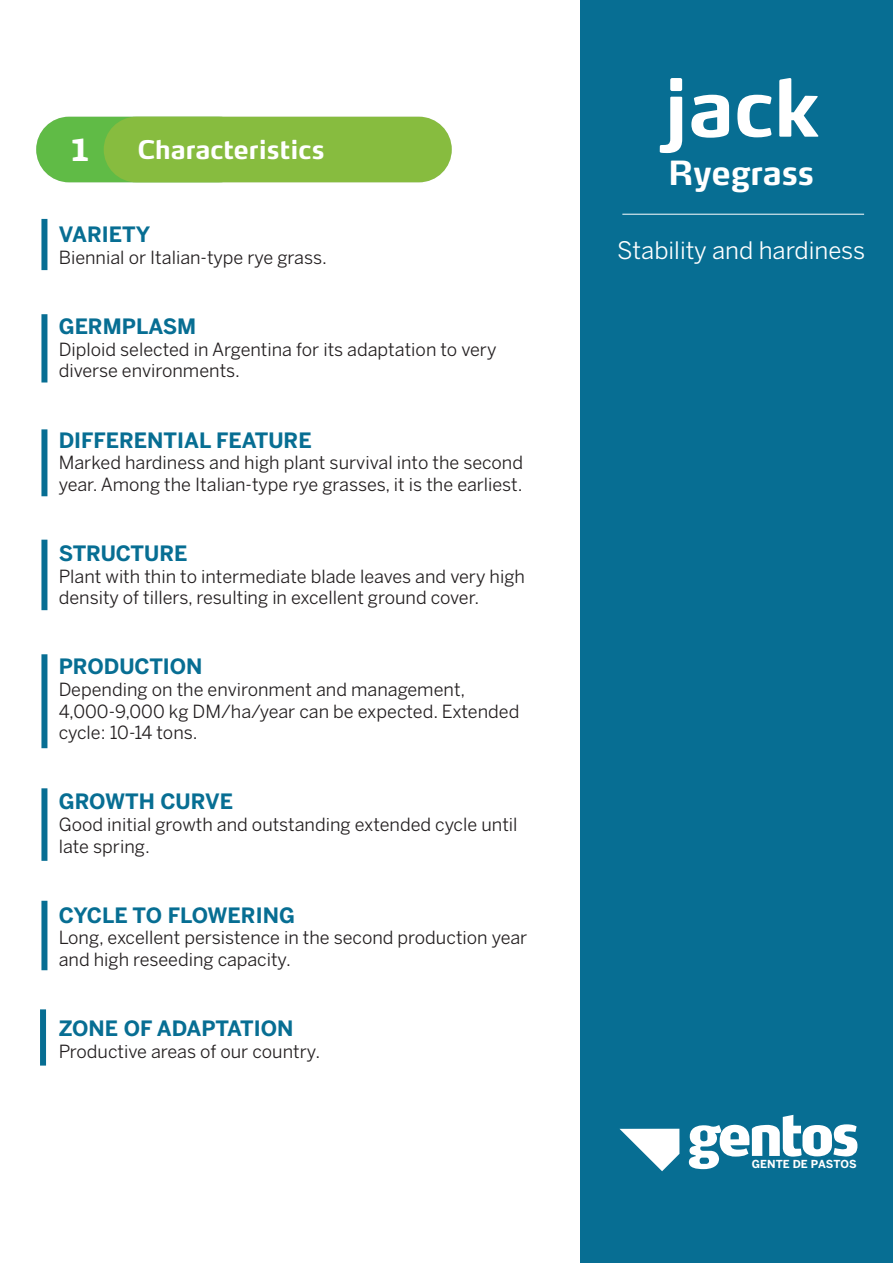
<style>
.page{position:relative;width:893px;height:1263px;background:#fff}
.page>*{position:absolute;margin:0;border:0;box-sizing:border-box;transform-origin:0 0}
.t1{font:700 78px "Max";color:#fff}
.t2{font:700 33px "Max";color:#fff}
.t3{font:800 condensed 30px "Max Web W03";color:#fff}
.t4{font:700 25.5px "Max";color:#fff}
.t5{font:24px "Benton Sans";color:#fff}
.t6{font:700 21px "Benton Sans";color:#076e93}
.t7{font:18px/21.6px "Benton Sans";color:#231f20}
.t8{font:700 10.95px "Benton Sans";color:#fff}
</style>
<div class="page">
<div style="left:581px;top:0;width:312px;height:1263px;background:#076e93"></div>
<hr style="left:622px;top:214px;width:242px;height:1px;background:#fff">
<svg style="left:619px;top:1129px;width:60px;height:42px"></svg>
<svg style="left:689px;top:1115px;width:168px;height:54px"></svg>
<div style="left:41px;top:219px;width:6px;height:51px;background:#076e93"></div>
<div style="left:41px;top:314px;width:6px;height:68px;background:#076e93"></div>
<div style="left:41px;top:429px;width:6px;height:67px;background:#076e93"></div>
<div style="left:41px;top:540px;width:6px;height:70px;background:#076e93"></div>
<div style="left:41px;top:654px;width:6px;height:94px;background:#076e93"></div>
<div style="left:41px;top:788px;width:6px;height:73px;background:#076e93"></div>
<div style="left:41px;top:901px;width:6px;height:69px;background:#076e93"></div>
<div style="left:36px;top:117px;width:215px;height:65px;background:#60bb46;border-radius:33px"></div>
<div style="left:104px;top:117px;width:348px;height:65px;background:#87bc3f;border-radius:33px"></div>
<div style="left:40px;top:1009px;width:6px;height:56px;background:#076e93"></div>
<h3 class="t3" style="left:70px;top:130px;width:22px">1</h3>
<h3 class="t4" style="left:138px;top:133px;width:188px">Characteristics</h3>
<p class="t6" style="left:59px;top:222px;width:93px">VARIETY</p>
<p class="t7" style="left:59px;top:246px;width:270px">Biennial or Italian-type rye grass.</p>
<p class="t6" style="left:59px;top:314px;width:139px">GERMPLASM</p>
<p class="t7" style="left:59px;top:338px;width:439px">Diploid selected in Argentina for its adaptation to very diverse environments.</p>
<p class="t6" style="left:59px;top:427px;width:255px">DIFFERENTIAL FEATURE</p>
<p class="t7" style="left:59px;top:452px;width:466px">Marked hardiness and high plant survival into the second year. Among the Italian-type rye grasses, it is the earliest.</p>
<p class="t6" style="left:59px;top:541px;width:130px">STRUCTURE</p>
<p class="t7" style="left:59px;top:565px;width:468px">Plant with thin to intermediate blade leaves and very high density of tillers, resulting in excellent ground cover.</p>
<p class="t6" style="left:59px;top:654px;width:145px">PRODUCTION</p>
<p class="t7" style="left:59px;top:678px;width:462px">Depending on the environment and management,<br>4,000-9,000 kg DM/ha/year can be expected. Extended cycle: 10-14 tons.</p>
<p class="t6" style="left:59px;top:789px;width:176px">GROWTH CURVE</p>
<p class="t7" style="left:59px;top:813px;width:460px">Good initial growth and outstanding extended cycle until late spring.</p>
<p class="t6" style="left:59px;top:903px;width:238px">CYCLE TO FLOWERING</p>
<p class="t7" style="left:59px;top:927px;width:470px">Long, excellent persistence in the second production year and high reseeding capacity.</p>
<p class="t6" style="left:59px;top:1016px;width:236px">ZONE OF ADAPTATION</p>
<p class="t7" style="left:59px;top:1040px;width:263px">Productive areas of our country.</p>
<h1 class="t1" style="left:664px;top:59px;width:157px">jack</h1>
<h2 class="t2" style="left:668px;top:152px;width:147px">Ryegrass</h2>
<h3 class="t5" style="left:617px;top:236px;width:250px">Stability and hardiness</h3>
<p class="t8" style="left:752px;top:1157px;width:106px">GENTE DE PASTOS</p>
</div>
